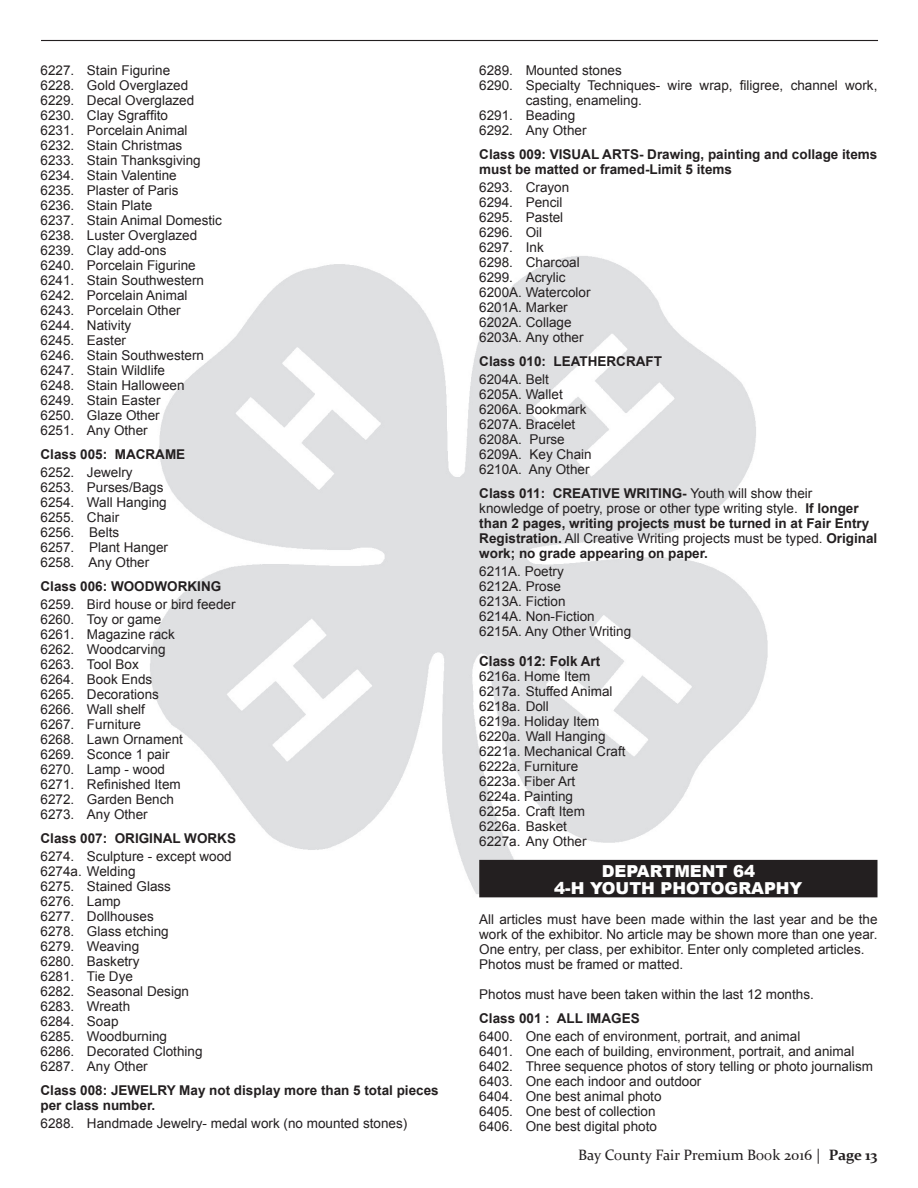
<style>
.page{position:relative;width:918px;height:1188px;background:#fff}
.page>*{position:absolute;margin:0;border:0;box-sizing:border-box;transform-origin:0 0}
.t1{font:900 16.5px/16.5px "Arial";color:#fff;text-align:center}
.t2{font:15px "Constantia";color:#231f20}
.t3{font:700 13.95px "Arial";color:#231f20}
.t4{font:13.5px/15px "Arial";color:#231f20}
.t5{font:700 13.5px/15px "Arial";color:#231f20}
.s1{font-weight:400}
.s2{font-weight:700}
</style>
<div class="page">
<hr style="left:41px;top:40px;width:837px;height:1px;background:#231f20">
<img style="left:150px;top:256px;width:645px;height:642px">
<div style="left:479px;top:860px;width:399px;height:37px;background:#231f20"></div>
<p class="t4" style="left:40px;top:63px;width:183px">6227. Stain Figurine<br>6228. Gold Overglazed<br>6229. Decal Overglazed<br>6230. Clay Sgraffito<br>6231. Porcelain Animal<br>6232. Stain Christmas<br>6233. Stain Thanksgiving<br>6234. Stain Valentine<br>6235. Plaster of Paris<br>6236. Stain Plate<br>6237. Stain Animal Domestic<br>6238. Luster Overglazed<br>6239. Clay add-ons<br>6240. Porcelain Figurine<br>6241. Stain Southwestern<br>6242. Porcelain Animal<br>6243. Porcelain Other<br>6244. Nativity<br>6245. Easter<br>6246. Stain Southwestern<br>6247. Stain Wildlife<br>6248. Stain Halloween<br>6249. Stain Easter<br>6250. Glaze Other<br>6251. Any Other</p>
<p class="t5" style="left:40px;top:447px;width:146px">Class 005: MACRAME</p>
<p class="t4" style="left:40px;top:464px;width:129px">6252. Jewelry<br>6253. Purses/Bags<br>6254. Wall Hanging<br>6255. Chair<br>6256. Belts<br>6257. Plant Hanger<br>6258. Any Other</p>
<p class="t5" style="left:40px;top:579px;width:182px">Class 006: WOODWORKING</p>
<p class="t4" style="left:40px;top:596px;width:197px">6259. Bird house or bird feeder<br>6260. Toy or game<br>6261. Magazine rack<br>6262. Woodcarving<br>6263. Tool Box<br>6264. Book Ends<br>6265. Decorations<br>6266. Wall shelf<br>6267. Furniture<br>6268. Lawn Ornament<br>6269. Sconce 1 pair<br>6270. Lamp - wood<br>6271. Refinished Item<br>6272. Garden Bench<br>6273. Any Other</p>
<p class="t5" style="left:40px;top:831px;width:197px">Class 007: ORIGINAL WORKS</p>
<p class="t4" style="left:40px;top:848px;width:193px">6274. Sculpture - except wood<br>6274a. Welding<br>6275. Stained Glass<br>6276. Lamp<br>6277. Dollhouses<br>6278. Glass etching<br>6279. Weaving<br>6280. Basketry<br>6281. Tie Dye<br>6282. Seasonal Design<br>6283. Wreath<br>6284. Soap<br>6285. Woodburning<br>6286. Decorated Clothing<br>6287. Any Other</p>
<p class="t5" style="left:40px;top:1083px;width:400px">Class 008: JEWELRY May not display more than 5 total pieces per class number.</p>
<p class="t4" style="left:40px;top:1115px;width:368px">6288. Handmade Jewelry- medal work (no mounted stones)</p>
<p class="t4" style="left:479px;top:63px;width:144px">6289. Mounted stones</p>
<p class="t4" style="left:479px;top:78px;width:400px">6290. Specialty Techniques- wire wrap, filigree, channel work,</p>
<p class="t4" style="left:526px;top:93px;width:118px">casting, enameling.</p>
<p class="t4" style="left:479px;top:108px;width:98px">6291. Beading</p>
<p class="t4" style="left:479px;top:123px;width:109px">6292. Any Other</p>
<p class="t5" style="left:479px;top:147px;width:400px">Class 009: VISUAL ARTS- Drawing, painting and collage items must be matted or framed-Limit 5 items</p>
<p class="t4" style="left:479px;top:180px;width:113px">6293. Crayon<br>6294. Pencil<br>6295. Pastel<br>6296. Oil<br>6297. Ink<br>6298. Charcoal<br>6299. Acrylic<br>6200A. Watercolor<br>6201A. Marker<br>6202A. Collage<br>6203A. Any other</p>
<p class="t5" style="left:479px;top:354px;width:184px">Class 010: LEATHERCRAFT</p>
<p class="t4" style="left:479px;top:372px;width:114px">6204A. Belt<br>6205A. Wallet<br>6206A. Bookmark<br>6207A. Bracelet<br>6208A. Purse<br>6209A. Key Chain<br>6210A. Any Other</p>
<p class="t5" style="left:479px;top:486px;width:400px">Class 011: CREATIVE WRITING- <span class="s1">Youth will show their knowledge of poetry, prose or other type writing style.</span> If longer than 2 pages, writing projects must be turned in at Fair Entry Registration. <span class="s1">All Creative Writing projects must be typed.</span> Original work; no grade appearing on paper.</p>
<p class="t4" style="left:479px;top:563px;width:154px">6211A. Poetry<br>6212A. Prose<br>6213A. Fiction<br>6214A. Non-Fiction<br>6215A. Any Other Writing</p>
<p class="t3" style="left:479px;top:651px;width:123px">Class 012: Folk Art</p>
<p class="t4" style="left:479px;top:669px;width:148px">6216a. Home Item<br>6217a. Stuffed Animal<br>6218a. Doll<br>6219a. Holiday Item<br>6220a. Wall Hanging<br>6221a. Mechanical Craft<br>6222a. Furniture<br>6223a. Fiber Art<br>6224a. Painting<br>6225a. Craft Item<br>6226a. Basket<br>6227a. Any Other</p>
<p class="t1" style="left:554px;top:862px;width:250px">DEPARTMENT 64<br>4-H YOUTH PHOTOGRAPHY</p>
<p class="t4" style="left:479px;top:912px;width:400px">All articles must have been made within the last year and be the work of the exhibitor. No article may be shown more than one year.<br>One entry, per class, per exhibitor. Enter only completed articles.<br>Photos must be framed or matted.</p>
<p class="t4" style="left:479px;top:987px;width:336px">Photos must have been taken within the last 12 months.</p>
<p class="t5" style="left:479px;top:1011px;width:162px">Class 001 : ALL IMAGES</p>
<p class="t4" style="left:479px;top:1029px;width:395px">6400. One each of environment, portrait, and animal<br>6401. One each of building, environment, portrait, and animal 6402. Three sequence photos of story telling or photo journalism 6403. One each indoor and outdoor<br>6404. One best animal photo<br>6405. One best of collection<br>6406. One best digital photo</p>
<p class="t2" style="left:578px;top:1145px;width:301px">Bay County Fair Premium Book 2016 | <span class="s2">Page 13</span></p>
</div>
